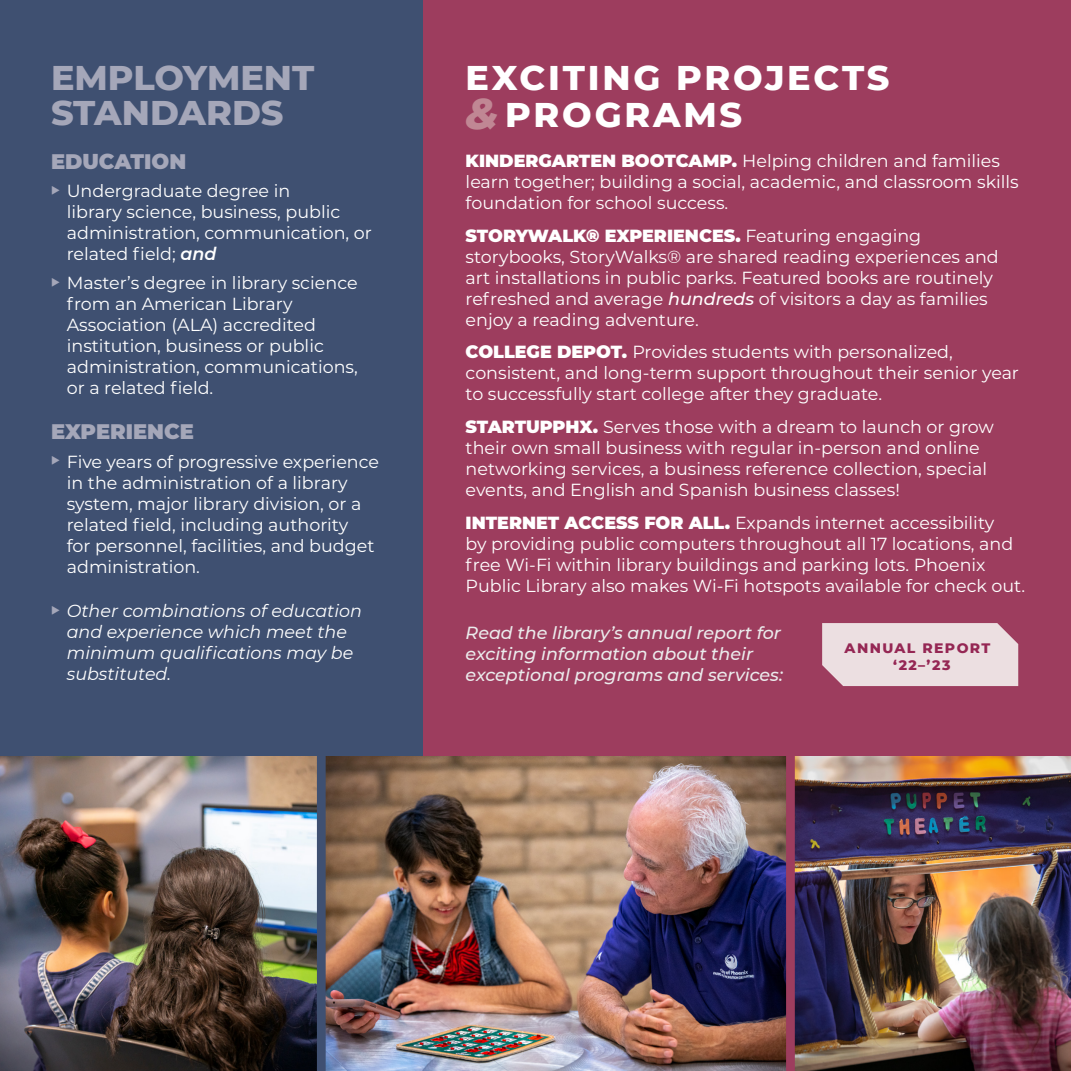
<style>
.page{position:relative;width:1071px;height:1071px;background:#fff}
.page>*{position:absolute;margin:0;border:0;box-sizing:border-box;transform-origin:0 0}
.t1{font:800 35px/36.8px "Montserrat";letter-spacing:.08em;color:#fff}
.t2{font:800 35px/35px "Montserrat";color:#a5a7b9}
.t3{font:900 21px "Montserrat";color:#a5a7b9}
.t4{font:17.5px/21px "Montserrat";color:#fff}
.t5{font:italic 17.5px/21px "Montserrat";color:#fff}
.t6{font:italic 500 17.5px/21px "Montserrat";color:#ebebec}
.t7{font:800 14px/16.8px "Montserrat";letter-spacing:.1em;color:#952754}
.s1{font-weight:600;font-style:italic}
.s2{font-style:italic;font-size:43.75px;color:#c08794}
.s3{font-weight:900}
.s4{font-weight:500;font-style:italic}
</style>
<div class="page">
<img style="left:0;top:756px;width:786px;height:315px">
<div style="left:422px;top:0;width:649px;height:756px;background:#9d3d5e"></div>
<div style="left:0;top:0;width:422px;height:756px;background:#3f5071"></div>
<div style="left:822px;top:623px;width:196px;height:63px;background:#ecdfe1"></div>
<img style="left:795px;top:756px;width:276px;height:315px">
<div style="left:317px;top:747px;width:9px;height:324px;background:#3f5071"></div>
<div style="left:786px;top:756px;width:9px;height:315px;background:#9d3d5e"></div>
<h1 class="t2" style="left:51px;top:59px;width:265px">EMPLOYMENT<br>STANDARDS</h1>
<p class="t3" style="left:51px;top:145px;width:137px">EDUCATION</p>
<p class="t4" style="left:67px;top:180px;width:307px;text-indent:-16px"><sup>◆</sup> Undergraduate degree in<br>library science, business, public administration, communication, or related field; <span class="s1">and</span></p>
<p class="t4" style="left:67px;top:272px;width:293px;text-indent:-16px"><sup>◆</sup> Master’s degree in library science from an American Library<br>Association (ALA) accredited institution, business or public administration, communications, or a related field.</p>
<p class="t3" style="left:51px;top:416px;width:144px">EXPERIENCE</p>
<p class="t4" style="left:67px;top:450px;width:314px;text-indent:-16px"><sup>◆</sup> Five years of progressive experience in the administration of a library system, major library division, or a related field, including authority<br>for personnel, facilities, and budget administration.</p>
<p class="t5" style="left:67px;top:600px;width:297px;text-indent:-16px"><sup>◆</sup> Other combinations of education and experience which meet the minimum qualifications may be substituted.</p>
<h1 class="t1" style="left:466px;top:58px;width:425px">EXCITING PROJECTS <span class="s2">&amp;</span> PROGRAMS</h1>
<p class="t4" style="left:466px;top:150px;width:555px"><span class="s3">KINDERGARTEN BOOTCAMP.</span> Helping children and families learn together; building a social, academic, and classroom skills foundation for school success.</p>
<p class="t4" style="left:466px;top:224px;width:535px"><span class="s3">STORYWALK® EXPERIENCES.</span> Featuring engaging storybooks, StoryWalks® are shared reading experiences and art installations in public parks. Featured books are routinely refreshed and average <span class="s4">hundreds</span> of visitors a day as families enjoy a reading adventure.</p>
<p class="t4" style="left:466px;top:341px;width:555px"><span class="s3">COLLEGE DEPOT.</span> Provides students with personalized, consistent, and long-term support throughout their senior year to successfully start college after they graduate.</p>
<p class="t4" style="left:466px;top:416px;width:530px"><span class="s3">STARTUPPHX.</span> Serves those with a dream to launch or grow their own small business with regular in-person and online networking services, a business reference collection, special events, and English and Spanish business classes!</p>
<p class="t4" style="left:466px;top:511px;width:561px"><span class="s3">INTERNET ACCESS FOR ALL.</span> Expands internet accessibility<br>by providing public computers throughout all 17 locations, and free Wi-Fi within library buildings and parking lots. Phoenix Public Library also makes Wi-Fi hotspots available for check out.</p>
<p class="t6" style="left:466px;top:622px;width:319px">Read the library’s annual report for exciting information about their exceptional programs and services:</p>
<p class="t7" style="left:893px;top:639px;width:99px;text-indent:-49px">ANNUAL REPORT ‘22–’23</p>
</div>
